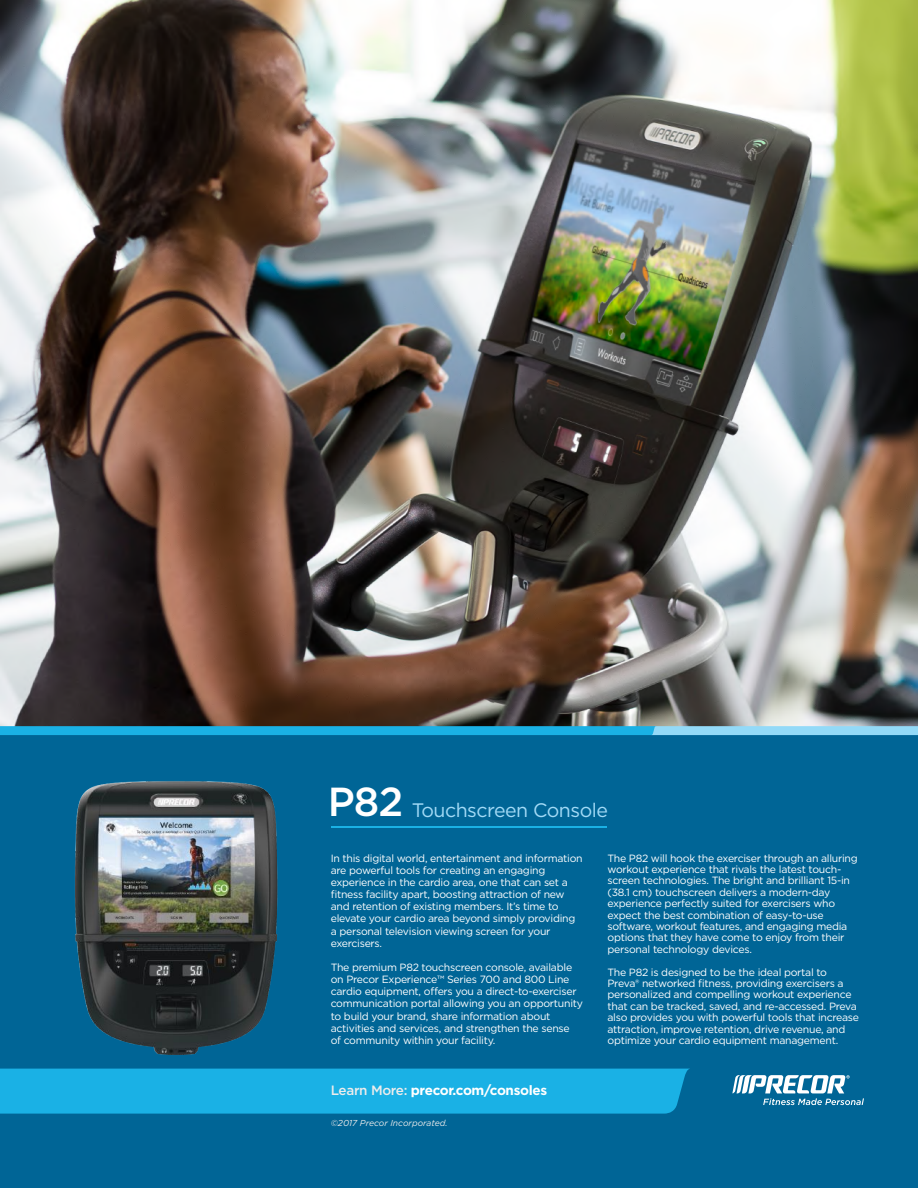
<style>
.page{position:relative;width:918px;height:1188px;background:#006596}
.page>*{position:absolute;margin:0;border:0;box-sizing:border-box;transform-origin:0 0}
.t1{font:500 40.5px "Gotham";color:#fff}
.t2{font:19.5px "Gotham";letter-spacing:-.025em;color:#a2daf6}
.t3{font:700 13.5px "Gotham";letter-spacing:-.025em;color:#fff}
.t4{font:10.5px/11.4px "Gotham";letter-spacing:-.025em;color:#fff}
.t5{font:italic 8.7px "Gotham";color:#edecec}
.s1{font-weight:500;color:#edecec}
</style>
<div class="page">
<div style="left:0;top:1069px;width:689px;height:45px;background:#1ab1e5"></div>
<svg style="left:732px;top:1075px;width:132px;height:30px"></svg>
<img style="left:0;top:0;width:918px;height:726px">
<svg style="left:0;top:726px;width:918px;height:9px"></svg>
<img style="left:75px;top:781px;width:203px;height:274px">
<hr style="left:331px;top:827px;width:275px;height:1px;background:#1ab1e5">
<h1 class="t1" style="left:328px;top:775px;width:77px">P82</h1>
<h2 class="t2" style="left:412px;top:797px;width:198px">Touchscreen Console</h2>
<p class="t4" style="left:331px;top:852px;width:253px;line-height:12.1px">In this digital world, entertainment and information are powerful tools for creating an engaging experience in the cardio area, one that can set a fitness facility apart, boosting attraction of new and retention of existing members. It’s time to elevate your cardio area beyond simply providing a personal television viewing screen for your exercisers.</p>
<p class="t4" style="left:331px;top:961px;width:254px;line-height:12.1px">The premium P82 touchscreen console, available on Precor Experience™ Series 700 and 800 Line cardio equipment, offers you a direct-to-exerciser communication portal allowing you an opportunity to build your brand, share information about activities and services, and strengthen the sense<br>of community within your facility.</p>
<p class="t3" style="left:331px;top:1081px;width:218px"><span class="s1">Learn More:</span> precor.com/consoles</p>
<p class="t5" style="left:331px;top:1117px;width:118px">©2017 Precor Incorporated.</p>
<p class="t4" style="left:608px;top:852px;width:252px">The P82 will hook the exerciser through an alluring workout experience that rivals the latest touch&shy;screen technologies. The bright and brilliant 15-in (38.1 cm) touchscreen delivers a modern-day experience perfectly suited for exercisers who expect the best combination of easy-to-use software, workout features, and engaging media options that they have come to enjoy from their personal technology devices.</p>
<p class="t4" style="left:608px;top:966px;width:253px">The P82 is designed to be the ideal portal to Preva® networked fitness, providing exercisers a personalized and compelling workout experience that can be tracked, saved, and re-accessed. Preva also provides you with powerful tools that increase attraction, improve retention, drive revenue, and optimize your cardio equipment management.</p>
</div>
